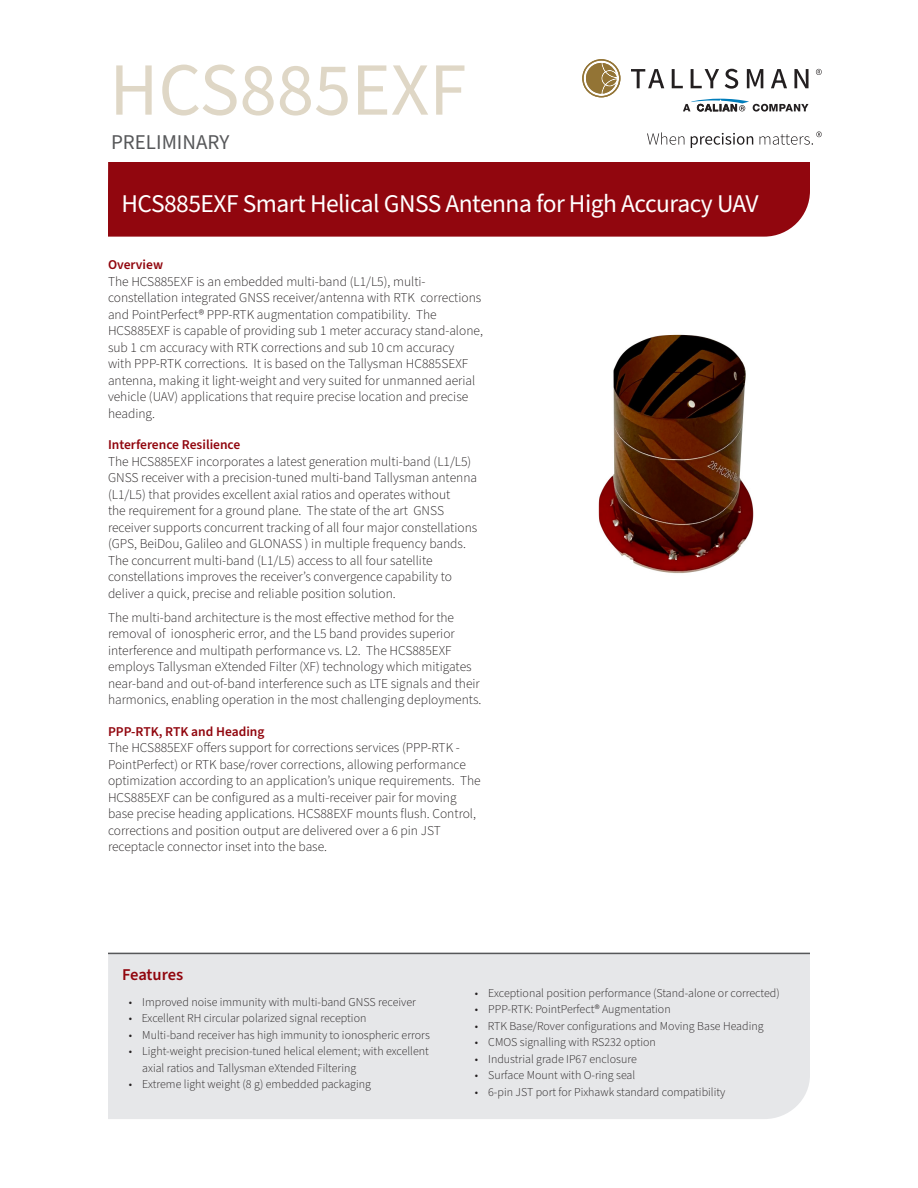
<style>
.page{position:relative;width:918px;height:1188px;background:#fff}
.page>*{position:absolute;margin:0;border:0;box-sizing:border-box;transform-origin:0 0}
.t1{font:75px "Source Sans Pro";color:#dfd7c6}
.Heading{font:25.5px "Source Sans Pro";letter-spacing:-.02em;color:#fff}
.t2{font:21px "Source Sans Pro";color:#57585a}
.Subhead{font:600 16.5px "Source Sans Pro";letter-spacing:-.01em;color:#91060e}
.Text{font:300 13.5px/16.5px "Source Sans Pro";color:#231f20}
.Subhead-2{font:300 13.5px/16.5px "Source Sans Pro";color:#231f20}
.Subhead-3{font:600 13.5px "Source Sans Pro";color:#91060e}
.Bulleted_List{font:300 12px/16.5px "Source Sans Pro";color:#231f20}
</style>
<div class="page">
<svg style="left:582px;top:59px;width:38px;height:38px"></svg>
<svg style="left:631px;top:69px;width:191px;height:20px"></svg>
<svg style="left:683px;top:99px;width:126px;height:13px"></svg>
<svg style="left:647px;top:132px;width:37px;height:13px"></svg>
<svg style="left:691px;top:133px;width:62px;height:15px"></svg>
<svg style="left:760px;top:131px;width:62px;height:14px"></svg>
<div style="left:108px;top:954px;width:702px;height:165px;background:#e6e7e9"></div>
<div style="left:108px;top:162px;width:702px;height:75px;background:#91060e"></div>
<hr style="left:108px;top:953px;width:702px;height:1px;background:#57585a">
<img style="left:598px;top:334px;width:156px;height:240px">
<p class="t1" style="left:110px;top:40px;width:358px">HCS885EXF</p>
<p class="t2" style="left:111px;top:128px;width:120px">PRELIMINARY</p>
<p class="Heading" style="left:122px;top:187px;width:639px">HCS885EXF Smart Helical GNSS Antenna for High Accuracy UAV</p>
<p class="Subhead-3" style="left:108px;top:256px;width:57px">Overview</p>
<p class="Text" style="left:108px;top:274px;width:376px">The HCS885EXF is an embedded multi-band (L1/L5), multi&shy;constellation integrated GNSS receiver/antenna with RTK corrections and PointPerfect® PPP-RTK augmentation compatibility. The HCS885EXF is capable of providing sub 1 meter accuracy stand-alone, sub 1 cm accuracy with RTK corrections and sub 10 cm accuracy<br>with PPP-RTK corrections. It is based on the Tallysman HC885SEXF antenna, making it light-weight and very suited for unmanned aerial vehicle (UAV) applications that require precise location and precise heading.</p>
<p class="Subhead-3" style="left:108px;top:436px;width:134px">Interference Resilience</p>
<p class="Text" style="left:108px;top:454px;width:371px">The HCS885EXF incorporates a latest generation multi-band (L1/L5)<br>GNSS receiver with a precision-tuned multi-band Tallysman antenna (L1/L5) that provides excellent axial ratios and operates without<br>the requirement for a ground plane. The state of the art GNSS receiver supports concurrent tracking of all four major constellations (GPS, BeiDou, Galileo and GLONASS ) in multiple frequency bands.<br>The concurrent multi-band (L1/L5) access to all four satellite constellations improves the receiver’s convergence capability to deliver a quick, precise and reliable position solution.</p>
<p class="Text" style="left:108px;top:610px;width:375px">The multi-band architecture is the most effective method for the removal of ionospheric error, and the L5 band provides superior interference and multipath performance vs. L2. The HCS885EXF employs Tallysman eXtended Filter (XF) technology which mitigates near-band and out-of-band interference such as LTE signals and their harmonics, enabling operation in the most challenging deployments.</p>
<p class="Subhead-3" style="left:108px;top:722px;width:158px">PPP-RTK, RTK and Heading</p>
<p class="Subhead-2" style="left:108px;top:740px;width:374px">The HCS885EXF offers support for corrections services (PPP-RTK - PointPerfect) or RTK base/rover corrections, allowing performance optimization according to an application’s unique requirements. The HCS885EXF can be configured as a multi-receiver pair for moving base precise heading applications. HCS88EXF mounts flush. Control, corrections and position output are delivered over a 6 pin JST receptacle connector inset into the base.</p>
<p class="Subhead" style="left:122px;top:964px;width:63px">Features</p>
<p class="Bulleted_List" style="left:129px;top:994px;width:289px">• Improved noise immunity with multi-band GNSS receiver</p>
<p class="Bulleted_List" style="left:129px;top:1011px;width:239px">• Excellent RH circular polarized signal reception</p>
<p class="Bulleted_List" style="left:129px;top:1027px;width:303px">• Multi-band receiver has high immunity to ionospheric errors</p>
<p class="Bulleted_List" style="left:142px;top:1044px;width:288px;text-indent:-14px">• Light-weight precision-tuned helical element; with excellent axial ratios and Tallysman eXtended Filtering</p>
<p class="Bulleted_List" style="left:129px;top:1077px;width:244px">• Extreme light weight (8 g) embedded packaging</p>
<p class="Bulleted_List" style="left:475px;top:985px;width:307px">• Exceptional position performance (Stand-alone or corrected)</p>
<p class="Bulleted_List" style="left:475px;top:1001px;width:197px">• PPP-RTK: PointPerfect® Augmentation</p>
<p class="Bulleted_List" style="left:475px;top:1018px;width:290px">• RTK Base/Rover configurations and Moving Base Heading</p>
<p class="Bulleted_List" style="left:475px;top:1034px;width:183px">• CMOS signalling with RS232 option</p>
<p class="Bulleted_List" style="left:475px;top:1051px;width:164px">• Industrial grade IP67 enclosure</p>
<p class="Bulleted_List" style="left:475px;top:1067px;width:162px">• Surface Mount with O-ring seal</p>
<p class="Bulleted_List" style="left:475px;top:1084px;width:252px">• 6-pin JST port for Pixhawk standard compatibility</p>
</div>
